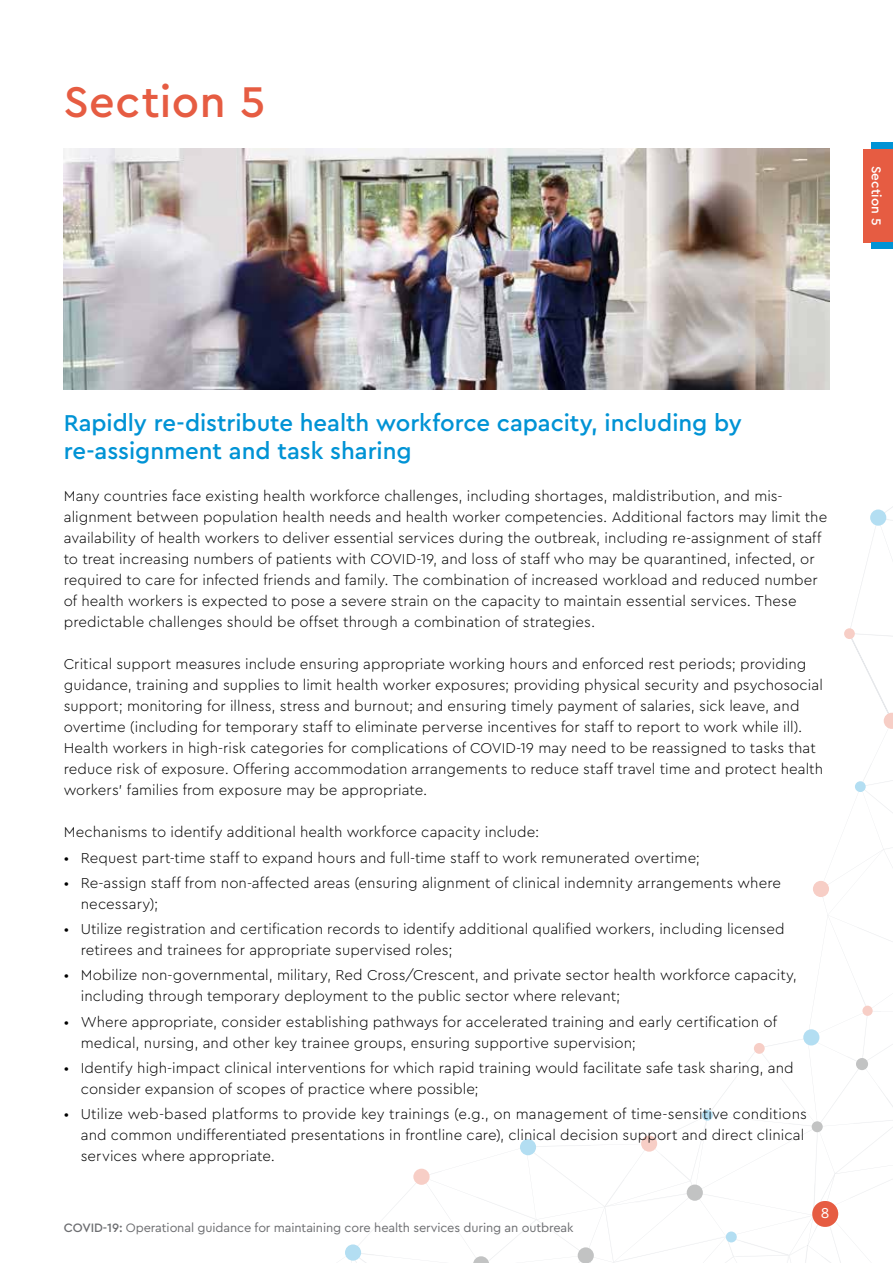
<style>
.page{position:relative;width:893px;height:1263px;background:#fff}
.page>*{position:absolute;margin:0;border:0;box-sizing:border-box;transform-origin:0 0}
.t1{font:500 45px "Cera Pro";letter-spacing:.01em;color:#e65c42}
.t2{font:500 24px/28.8px "Cera Pro";color:#0093d5}
.t3{font:300 15px/21px "Cera Pro";letter-spacing:.005em;color:#000}
.t4{font:15px "Cera Pro";color:#fff}
.t5{font:500 13.5px "Cera Pro";letter-spacing:.01em;color:#fff}
.t6{font:12.75px "Cera Pro";letter-spacing:-.01em;color:#6d6e71}
.s1{font-weight:500}
</style>
<div class="page">
<svg style="left:345px;top:506px;width:548px;height:757px"></svg>
<svg style="left:345px;top:1244px;width:16px;height:17px"></svg>
<div style="left:856px;top:1058px;width:12px;height:12px;background:#c2c3c3;border-radius:50%"></div>
<div style="left:862px;top:1006px;width:11px;height:10px;background:#f7cec6;border-radius:50%"></div>
<div style="left:813px;top:881px;width:16px;height:16px;background:#f7cec6;border-radius:50%"></div>
<svg style="left:870px;top:509px;width:16px;height:17px"></svg>
<div style="left:803px;top:1029px;width:16px;height:16px;background:#b3def2;border-radius:50%"></div>
<svg style="left:641px;top:1135px;width:16px;height:17px"></svg>
<svg style="left:413px;top:1169px;width:17px;height:16px"></svg>
<div style="left:578px;top:1247px;width:16px;height:16px;background:#c2c3c3;border-radius:50%"></div>
<div style="left:702px;top:1110px;width:11px;height:11px;background:#b3def2;border-radius:50%"></div>
<div style="left:726px;top:1231px;width:11px;height:11px;background:#b3def2;border-radius:50%"></div>
<div style="left:812px;top:1121px;width:11px;height:11px;background:#c2c3c3;border-radius:50%"></div>
<div style="left:812px;top:1201px;width:26px;height:26px;background:#e65c42;border-radius:50%"></div>
<img style="left:64px;top:149px;width:765px;height:241px">
<div style="left:863px;top:149px;width:30px;height:93px;background:#e65c42"></div>
<div style="left:872px;top:142px;width:21px;height:7px;background:#0093d5"></div>
<div style="left:872px;top:242px;width:21px;height:7px;background:#0093d5"></div>
<h1 class="t1" style="left:64px;top:72px;width:203px">Section 5</h1>
<p class="t5" style="left:885px;top:166px;width:61px;rotate:90deg">Section 5</p>
<h2 class="t2" style="left:64px;top:407px;width:680px">Rapidly re-distribute health workforce capacity, including by re-assignment and task sharing</h2>
<p class="t3" style="left:64px;top:485px;width:765px">Many countries face existing health workforce challenges, including shortages, maldistribution, and mis&shy;alignment between population health needs and health worker competencies. Additional factors may limit the availability of health workers to deliver essential services during the outbreak, including re-assignment of staff to treat increasing numbers of patients with COVID-19, and loss of staff who may be quarantined, infected, or required to care for infected friends and family. The combination of increased workload and reduced number of health workers is expected to pose a severe strain on the capacity to maintain essential services. These predictable challenges should be offset through a combination of strategies.</p>
<p class="t3" style="left:64px;top:653px;width:761px">Critical support measures include ensuring appropriate working hours and enforced rest periods; providing guidance, training and supplies to limit health worker exposures; providing physical security and psychosocial support; monitoring for illness, stress and burnout; and ensuring timely payment of salaries, sick leave, and overtime (including for temporary staff to eliminate perverse incentives for staff to report to work while ill).<br>Health workers in high-risk categories for complications of COVID-19 may need to be reassigned to tasks that reduce risk of exposure. Offering accommodation arrangements to reduce staff travel time and protect health workers’ families from exposure may be appropriate.</p>
<p class="t3" style="left:64px;top:821px;width:477px">Mechanisms to identify additional health workforce capacity include:</p>
<p class="t3" style="left:64px;top:846px;width:638px">• Request part-time staff to expand hours and full-time staff to work remunerated overtime;</p>
<p class="t3" style="left:81px;top:872px;width:702px;text-indent:-17px">• Re-assign staff from non-affected areas (ensuring alignment of clinical indemnity arrangements where necessary);</p>
<p class="t3" style="left:81px;top:918px;width:705px;text-indent:-17px">• Utilize registration and certification records to identify additional qualified workers, including licensed retirees and trainees for appropriate supervised roles;</p>
<p class="t3" style="left:81px;top:964px;width:718px;text-indent:-17px">• Mobilize non-governmental, military, Red Cross/Crescent, and private sector health workforce capacity, including through temporary deployment to the public sector where relevant;</p>
<p class="t3" style="left:81px;top:1010px;width:698px;text-indent:-17px">• Where appropriate, consider establishing pathways for accelerated training and early certification of medical, nursing, and other key trainee groups, ensuring supportive supervision;</p>
<p class="t3" style="left:81px;top:1057px;width:714px;text-indent:-17px">• Identify high-impact clinical interventions for which rapid training would facilitate safe task sharing, and consider expansion of scopes of practice where possible;</p>
<p class="t3" style="left:81px;top:1103px;width:728px;text-indent:-17px">• Utilize web-based platforms to provide key trainings (e.g., on management of time-sensitive conditions and common undifferentiated presentations in frontline care), clinical decision support and direct clinical services where appropriate.</p>
<p class="t6" style="left:64px;top:1219px;width:511px"><span class="s1">COVID-19:</span> Operational guidance for maintaining core health services during an outbreak</p>
<p class="t4" style="left:821px;top:1203px;width:10px">8</p>
</div>
